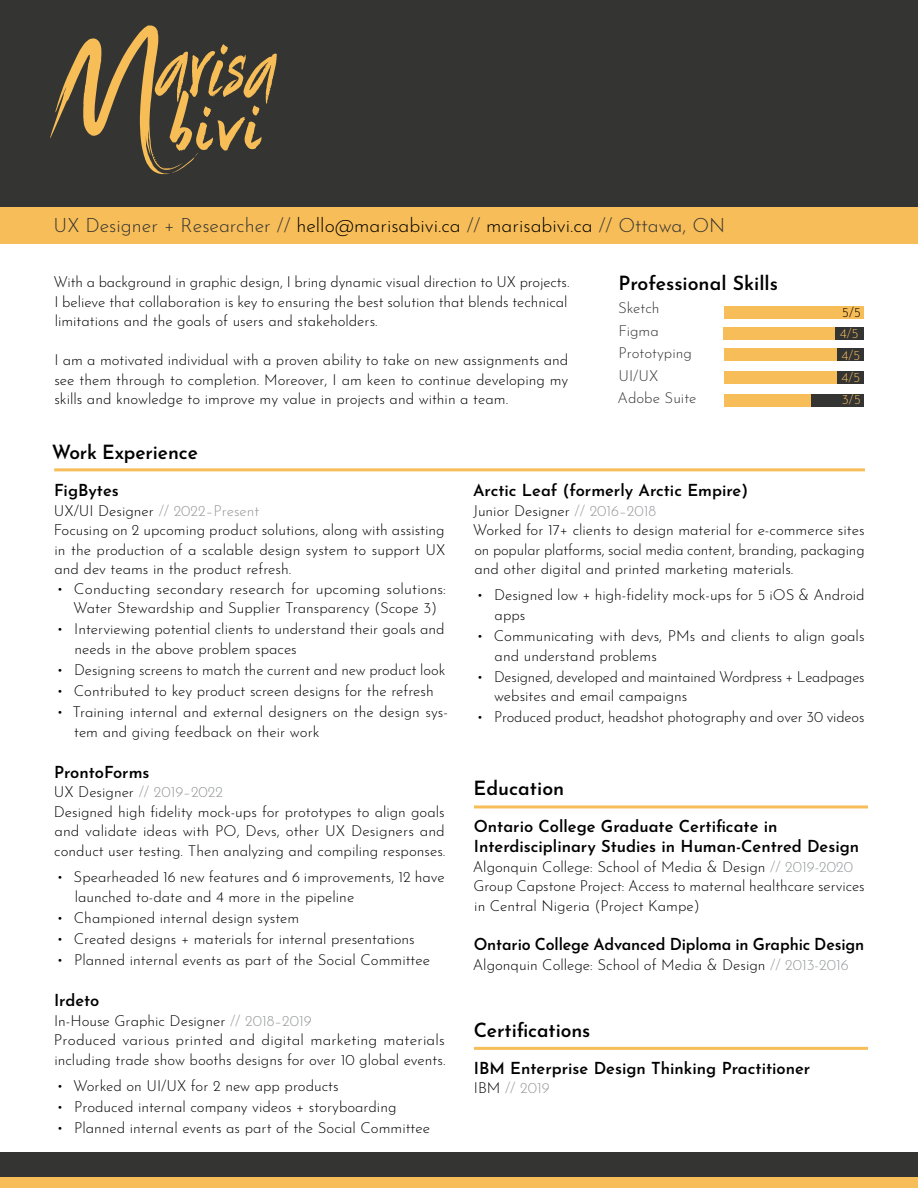
<style>
.page{position:relative;width:918px;height:1188px;background:#fff}
.page>*{position:absolute;margin:0;border:0;box-sizing:border-box;transform-origin:0 0}
.t1{font:300 19.5px "Josefin Sans";color:#343433}
.t2{font:600 19.5px "Josefin Sans";letter-spacing:-.005em;color:#000}
.t3{font:600 16.5px/19.8px "Josefin Sans";color:#000}
.t4{font:300 15px/19.5px "Josefin Sans";color:#000}
.t5{font:300 15px/22.5px "Josefin Sans";color:#343433}
.t6{font:300 15px "Josefin Sans";color:#939598}
.t7{font:300 13.5px/21.1px "Josefin Sans";color:#f7be61}
.t8{font:300 13.5px "Josefin Sans";color:#000}
.s1{color:#000}
.s2{color:#939598}
</style>
<div class="page">
<div style="left:0;top:0;width:918px;height:207px;background:#343433"></div>
<div style="left:0;top:207px;width:918px;height:37px;background:#f7bd58"></div>
<svg style="left:50px;top:26px;width:227px;height:148px"></svg>
<hr style="left:54px;top:468px;width:811px;height:3px;background:#f7bd58">
<div style="left:724px;top:306px;width:140px;height:13px;background:#f7bd58"></div>
<div style="left:724px;top:327px;width:140px;height:13px;background:#343433"></div>
<div style="left:724px;top:327px;width:111px;height:13px;background:#f7bd58"></div>
<div style="left:724px;top:349px;width:140px;height:12px;background:#343433"></div>
<div style="left:724px;top:349px;width:112px;height:12px;background:#f7bd58"></div>
<div style="left:724px;top:371px;width:140px;height:13px;background:#343433"></div>
<div style="left:724px;top:371px;width:112px;height:13px;background:#f7bd58"></div>
<div style="left:725px;top:394px;width:139px;height:12px;background:#343433"></div>
<div style="left:724px;top:394px;width:87px;height:13px;background:#f7bd58"></div>
<div style="left:0;top:1152px;width:918px;height:25px;background:#343433"></div>
<div style="left:0;top:1177px;width:918px;height:11px;background:#f7bd58"></div>
<hr style="left:474px;top:805px;width:394px;height:3px;background:#f7bd58">
<hr style="left:474px;top:1047px;width:394px;height:3px;background:#f7bd58">
<h1 class="t1" style="left:54px;top:210px;width:673px">UX Designer + Researcher // <span class="s1">hello@marisabivi.ca</span> // <span class="s1">marisabivi.ca</span> // Ottawa, ON</h1>
<p class="t4" style="left:53px;top:271px;width:518px">With a background in graphic design, I bring dynamic visual direction to UX projects.<br>I believe that collaboration is key to ensuring the best solution that blends technical limitations and the goals of users and stakeholders.</p>
<p class="t4" style="left:54px;top:349px;width:516px;text-align:justify">I am a motivated individual with a proven ability to take on new assignments and see them through to completion. Moreover, I am keen to continue developing my skills and knowledge to improve my value in projects and within a team.</p>
<h1 class="t2" style="left:52px;top:436px;width:148px">Work Experience</h1>
<h1 class="t2" style="left:618px;top:267px;width:161px">Professional Skills</h1>
<p class="t5" style="left:618px;top:295px;width:80px">Sketch<br>Figma<br>Prototyping<br>UI/UX<br>Adobe Suite</p>
<p class="t8" style="left:842px;top:302px;width:20px">5/5</p>
<p class="t7" style="left:840px;top:322px;width:22px">4/5<br>4/5</p>
<p class="t7" style="left:841px;top:366px;width:20px">4/5</p>
<p class="t7" style="left:842px;top:387px;width:20px">3/5</p>
<p class="t3" style="left:54px;top:478px;width:66px">FigBytes</p>
<p class="t4" style="left:54px;top:499px;width:393px">UX/UI Designer <span class="s2">// 2022–Present<br></span>Focusing on 2 upcoming product solutions, along with assisting in the production of a scalable design system to support UX and dev teams in the product refresh.</p>
<p class="t4" style="left:57px;top:577px;width:391px;text-align:center">• Conducting secondary research for upcoming solutions:<br>Water Stewardship and Supplier Transparency (Scope 3)</p>
<p class="t4" style="left:75px;top:618px;width:372px;text-indent:-18px">• Interviewing potential clients to understand their goals and needs in the above problem spaces</p>
<p class="t4" style="left:57px;top:659px;width:390px">• Designing screens to match the current and new product look</p>
<p class="t4" style="left:57px;top:680px;width:379px">• Contributed to key product screen designs for the refresh</p>
<p class="t4" style="left:74px;top:701px;width:375px;text-indent:-18px">• Training internal and external designers on the design sys&shy;tem and giving feedback on their work</p>
<p class="t3" style="left:54px;top:760px;width:97px">ProntoForms</p>
<p class="t4" style="left:54px;top:781px;width:393px">UX Designer <span class="s2">// 2019–2022<br></span>Designed high fidelity mock-ups for prototypes to align goals and validate ideas with PO, Devs, other UX Designers and conduct user testing. Then analyzing and compiling responses.</p>
<p class="t4" style="left:75px;top:866px;width:372px;text-indent:-18px">• Spearheaded 16 new features and 6 improvements, 12 have launched to-date and 4 more in the pipeline</p>
<p class="t4" style="left:57px;top:906px;width:244px">• Championed internal design system</p>
<p class="t4" style="left:57px;top:927px;width:360px">• Created designs + materials for internal presentations</p>
<p class="t4" style="left:57px;top:949px;width:375px">• Planned internal events as part of the Social Committee</p>
<p class="t3" style="left:54px;top:988px;width:47px">Irdeto</p>
<p class="t4" style="left:54px;top:1009px;width:393px">In-House Graphic Designer <span class="s2">// 2018–2019<br></span>Produced various printed and digital marketing materials including trade show booths designs for over 10 global events.</p>
<p class="t4" style="left:57px;top:1075px;width:284px">• Worked on UI/UX for 2 new app products</p>
<p class="t4" style="left:57px;top:1096px;width:341px">• Produced internal company videos + storyboarding</p>
<p class="t4" style="left:57px;top:1117px;width:375px">• Planned internal events as part of the Social Committee</p>
<p class="t3" style="left:473px;top:478px;width:276px">Arctic Leaf (formerly Arctic Empire)</p>
<p class="t4" style="left:473px;top:499px;width:393px">Junior Designer <span class="s2">// 2016–2018<br></span>Worked for 17+ clients to design material for e-commerce sites on popular platforms, social media content, branding, packaging and other digital and printed marketing materials.</p>
<p class="t4" style="left:495px;top:584px;width:371px;text-indent:-18px">• Designed low + high-fidelity mock-ups for 5 iOS &amp; Android apps</p>
<p class="t4" style="left:495px;top:625px;width:371px;text-indent:-18px">• Communicating with devs, PMs and clients to align goals and understand problems</p>
<p class="t4" style="left:494px;top:665px;width:372px;text-indent:-18px">• Designed, developed and maintained Wordpress + Leadpages websites and email campaigns</p>
<p class="t4" style="left:476px;top:706px;width:390px">• Produced product, headshot photography and over 30 videos</p>
<h1 class="t2" style="left:474px;top:772px;width:92px">Education</h1>
<p class="t3" style="left:474px;top:814px;width:387px">Ontario College Graduate Certificate in<br>Interdisciplinary Studies in Human-Centred Design</p>
<p class="t4" style="left:473px;top:855px;width:394px">Algonquin College: School of Media &amp; Design <span class="s2">// 2019-2020<br></span>Group Capstone Project: Access to maternal healthcare services in Central Nigeria (Project Kampe)</p>
<p class="t3" style="left:474px;top:932px;width:392px">Ontario College Advanced Diploma in Graphic Design</p>
<p class="t4" style="left:473px;top:953px;width:378px">Algonquin College: School of Media &amp; Design <span class="s2">// 2013-2016</span></p>
<h1 class="t2" style="left:474px;top:1013px;width:118px">Certifications</h1>
<p class="t3" style="left:474px;top:1056px;width:338px">IBM Enterprise Design Thinking Practitioner</p>
<p class="t6" style="left:474px;top:1076px;width:77px"><span class="s1">IBM</span> // 2019</p>
</div>
